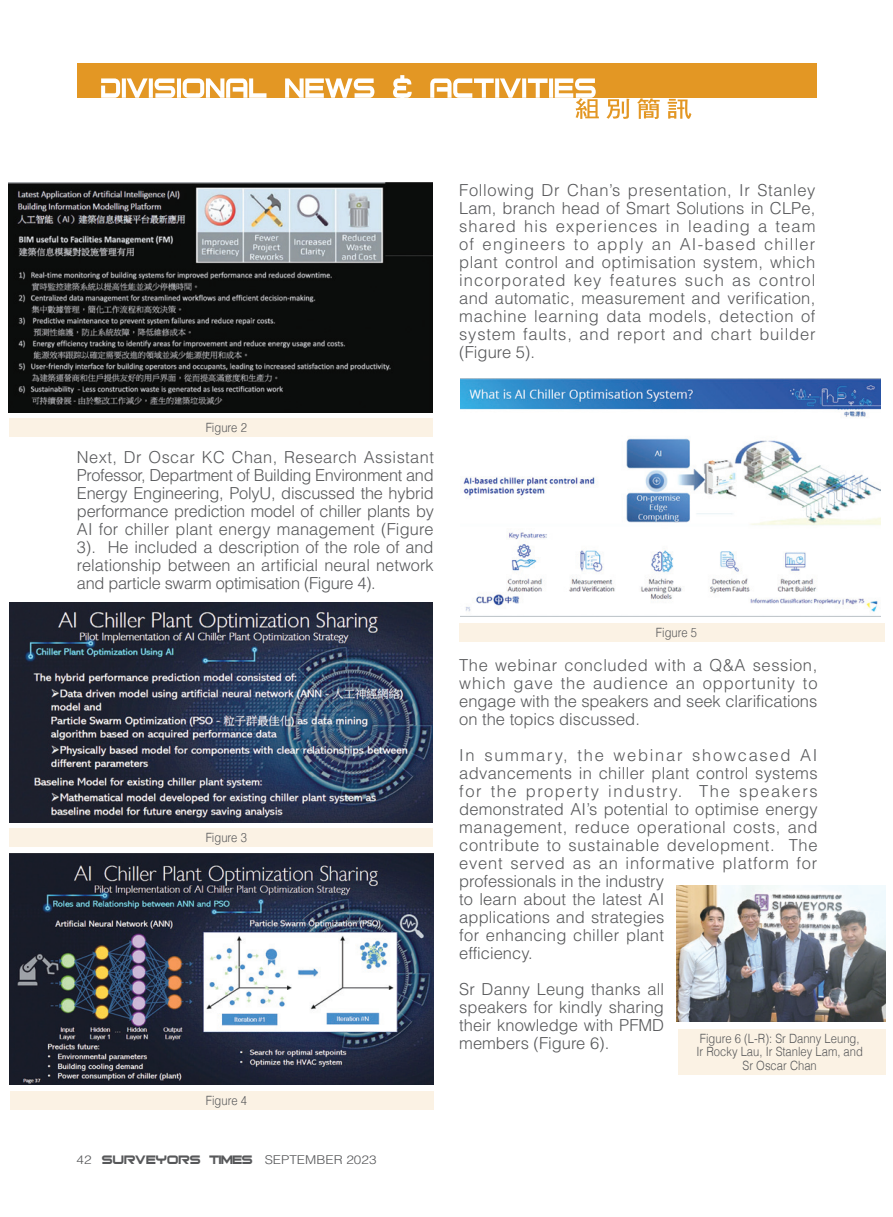
<style>
.page{position:relative;width:893px;height:1217px;background:#fff}
.page>*{position:absolute;margin:0;border:0;box-sizing:border-box;transform-origin:0 0}
.t1{font:300 16.5px/18px "Helvetica LT Std";letter-spacing:.02em;color:#57585a;text-align:justify}
.t2{font:300 12.75px/13.5px "Helvetica";color:#57585a;text-align:center;scale:.88 1}
.t3{font:300 12.15px "Helvetica LT Std";color:#57585a;scale:1.11 1}
.s1{font-family:"Bitsumishi";font-weight:400;font-size:16.5px}
</style>
<div class="page">
<div style="left:77px;top:64px;width:739px;height:34px;background:#e39724"></div>
<svg style="left:101px;top:75px;width:590px;height:44px"></svg>
<div style="left:9px;top:828px;width:424px;height:18px;background:#fbf2e4"></div>
<div style="left:459px;top:623px;width:425px;height:18px;background:#fbf2e4"></div>
<div style="left:9px;top:418px;width:424px;height:18px;background:#fbf2e4"></div>
<img style="left:9px;top:183px;width:424px;height:229px">
<img style="left:9px;top:602px;width:424px;height:219px">
<img style="left:10px;top:853px;width:424px;height:231px">
<div style="left:10px;top:1091px;width:424px;height:18px;background:#fbf2e4"></div>
<img style="left:460px;top:378px;width:420px;height:238px">
<img style="left:677px;top:885px;width:208px;height:136px">
<div style="left:678px;top:1028px;width:207px;height:46px;background:#fbf2e4"></div>
<p class="t2" style="left:206px;top:420px;width:48px">Figure 2</p>
<p class="t1" style="left:77px;top:447px;width:358px">Next, Dr Oscar KC Chan, Research Assistant Professor, Department of Building Environment and Energy Engineering, PolyU, discussed the hybrid performance prediction model of chiller plants by AI for chiller plant energy management (Figure 3). He included a description of the role of and relationship between an artificial neural network and particle swarm optimisation (Figure 4).</p>
<p class="t2" style="left:206px;top:829px;width:48px">Figure 3</p>
<p class="t2" style="left:206px;top:1092px;width:48px">Figure 4</p>
<p class="t3" style="left:77px;top:1151px;width:272px">42 <span class="s1">SURVEYORS TIMES</span> SEPTEMBER 2023</p>
<p class="t1" style="left:459px;top:181px;width:358px">Following Dr Chan’s presentation, Ir Stanley Lam, branch head of Smart Solutions in CLPe, shared his experiences in leading a team of engineers to apply an AI-based chiller plant control and optimisation system, which incorporated key features such as control and automatic, measurement and verification, machine learning data models, detection of system faults, and report and chart builder (Figure 5).</p>
<p class="t2" style="left:656px;top:624px;width:48px">Figure 5</p>
<p class="t1" style="left:459px;top:656px;width:360px">The webinar concluded with a Q&amp;A session, which gave the audience an opportunity to engage with the speakers and seek clarifications on the topics discussed.</p>
<p class="t1" style="left:459px;top:746px;width:360px;text-align:left">In summary, the webinar showcased AI advancements in chiller plant control systems for the property industry. The speakers demonstrated AI’s potential to optimise energy management, reduce operational costs, and contribute to sustainable development. The event served as an informative platform for professionals in the industry<br>to learn about the latest AI<br>applications and strategies<br>for enhancing chiller plant<br>efficiency.</p>
<p class="t1" style="left:459px;top:980px;width:207px">Sr Danny Leung thanks all speakers for kindly sharing their knowledge with PFMD members (Figure 6).</p>
<p class="t2" style="left:696px;top:1030px;width:191px">Figure 6 (L-R): Sr Danny Leung,<br>Ir Rocky Lau, Ir Stanley Lam, and<br>Sr Oscar Chan</p>
</div>
